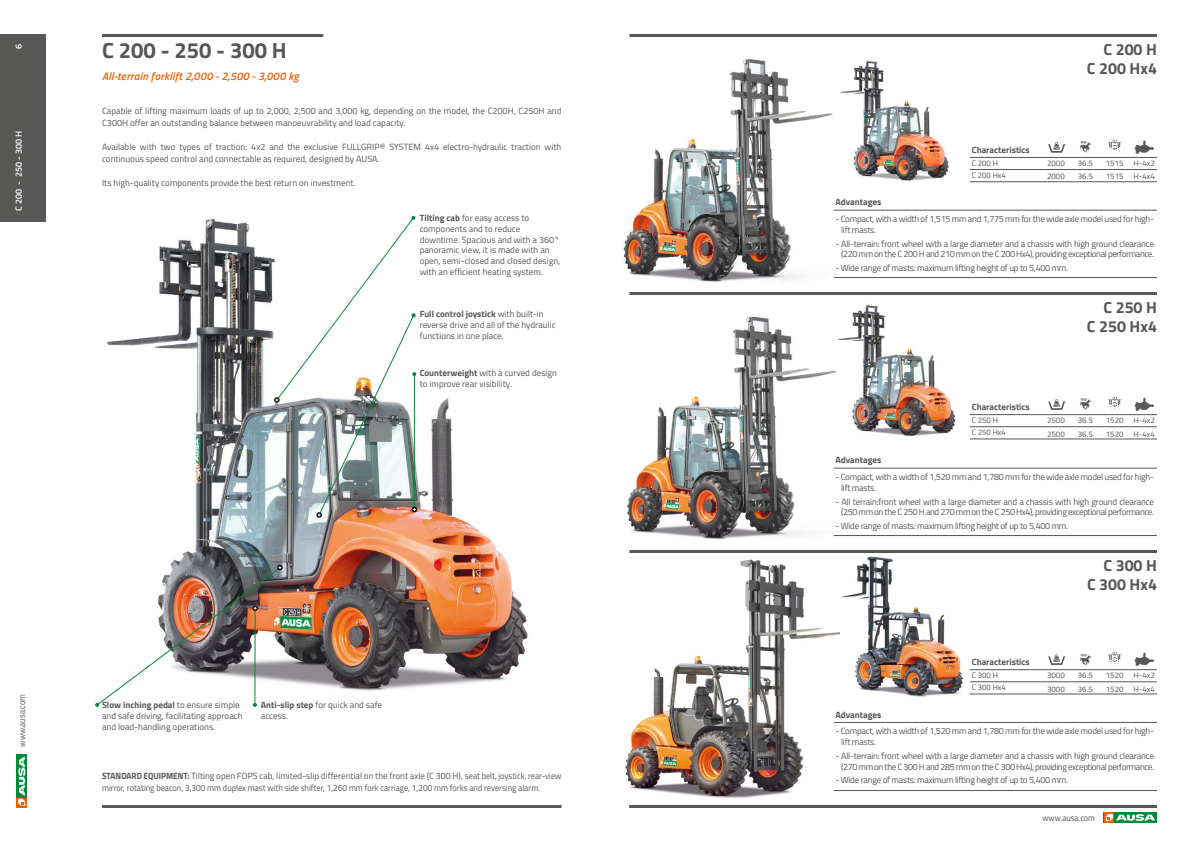
<style>
.page{position:relative;width:1191px;height:842px;background:#fff}
.page>*{position:absolute;margin:0;border:0;box-sizing:border-box;transform-origin:0 0}
.t1{font:700 22px "Titillium Web";color:#575756}
.t2{font:700 16px/19.2px "Titillium Web";color:#575756;text-align:right}
.t3{font:italic 600 11px "Titillium Web";letter-spacing:.02em;color:#eb6209}
.t4{font:9px/10.8px "Titillium Web";letter-spacing:-.005em;color:#575756}
.t5{font:9px/10.8px "Titillium Web";letter-spacing:-.025em;color:#575756;text-align:right}
.t6{font:9px/10.8px "Titillium Web";letter-spacing:-.03em;color:#575756}
.t7{font:700 9px "Titillium Web";color:#575756}
.t8{font:9px "Titillium Web";letter-spacing:-.005em;color:#575756;scale:.9 1}
.t9{font:600 9px "Titillium Web";color:#fff}
.t10{font:8px/13.2px "Titillium Web";color:#575756}
.s1{font-weight:700}
</style>
<div class="page">
<div style="left:1103px;top:812px;width:54px;height:11px;background:#008a3c"></div>
<svg style="left:1104px;top:812px;width:10px;height:11px"></svg>
<svg style="left:1105px;top:814px;width:50px;height:7px"></svg>
<hr style="left:102px;top:805px;width:459px;height:3px;background:#575756">
<svg style="left:16px;top:755px;width:1px;height:53px"></svg>
<div style="left:17px;top:797px;width:10px;height:11px;background:#eb6209"></div>
<div style="left:17px;top:755px;width:10px;height:42px;background:#008a3c"></div>
<svg style="left:18px;top:756px;width:8px;height:50px"></svg>
<div style="left:0;top:34px;width:45px;height:188px;background:#575756"></div>
<hr style="left:629px;top:34px;width:528px;height:3px;background:#575756">
<img style="left:623px;top:58px;width:210px;height:224px">
<img style="left:625px;top:559px;width:215px;height:239px">
<img style="left:842px;top:556px;width:129px;height:141px">
<img style="left:627px;top:316px;width:209px;height:223px">
<img style="left:107px;top:215px;width:421px;height:476px">
<hr style="left:629px;top:292px;width:528px;height:3px;background:#575756">
<hr style="left:102px;top:34px;width:221px;height:3px;background:#575756">
<hr style="left:629px;top:550px;width:528px;height:3px;background:#575756">
<img style="left:838px;top:304px;width:118px;height:132px">
<img style="left:840px;top:60px;width:109px;height:121px">
<img style="left:95px;top:565px;width:188px;height:142px">
<svg style="left:274px;top:216px;width:143px;height:302px"></svg>
<hr style="left:969px;top:169px;width:188px;height:1px;background:#575756">
<hr style="left:969px;top:181px;width:188px;height:1px;background:#575756">
<svg style="left:1048px;top:142px;width:17px;height:11px"></svg>
<svg style="left:1079px;top:141px;width:12px;height:12px"></svg>
<svg style="left:1135px;top:140px;width:18px;height:13px"></svg>
<svg style="left:1108px;top:140px;width:13px;height:43px"></svg>
<hr style="left:969px;top:157px;width:188px;height:1px;background:#575756">
<hr style="left:969px;top:426px;width:188px;height:1px;background:#575756">
<hr style="left:969px;top:438px;width:188px;height:1px;background:#575756">
<svg style="left:1048px;top:399px;width:17px;height:11px"></svg>
<svg style="left:1079px;top:398px;width:12px;height:12px"></svg>
<svg style="left:1135px;top:398px;width:18px;height:12px"></svg>
<svg style="left:1108px;top:397px;width:13px;height:43px"></svg>
<hr style="left:969px;top:414px;width:188px;height:1px;background:#575756">
<hr style="left:969px;top:681px;width:188px;height:1px;background:#575756">
<hr style="left:969px;top:693px;width:188px;height:1px;background:#575756">
<svg style="left:1048px;top:654px;width:17px;height:11px"></svg>
<svg style="left:1079px;top:654px;width:12px;height:12px"></svg>
<svg style="left:1135px;top:653px;width:18px;height:12px"></svg>
<svg style="left:1108px;top:652px;width:13px;height:43px"></svg>
<hr style="left:969px;top:669px;width:188px;height:1px;background:#575756">
<hr style="left:629px;top:805px;width:528px;height:3px;background:#575756">
<hr style="left:833px;top:210px;width:324px;height:1px;background:#575756">
<hr style="left:833px;top:468px;width:324px;height:1px;background:#575756">
<hr style="left:833px;top:722px;width:324px;height:1px;background:#575756">
<hr style="left:833px;top:277px;width:324px;height:1px;background:#575756">
<hr style="left:833px;top:535px;width:324px;height:1px;background:#575756">
<hr style="left:833px;top:790px;width:324px;height:1px;background:#575756">
<p class="t9" style="left:12px;top:49px;width:7px;rotate:-90deg">6</p>
<p class="t9" style="left:12px;top:211px;width:81px;rotate:-90deg">C 200 - 250 - 300 H</p>
<h1 class="t1" style="left:102px;top:34px;width:186px">C 200 - 250 - 300 H</h1>
<p class="t3" style="left:102px;top:67px;width:198px">All-terrain forklift 2,000 - 2,500 - 3,000 kg</p>
<p class="t4" style="left:102px;top:104px;width:461px;line-height:12px">Capable of lifting maximum loads of up to 2,000, 2,500 and 3,000 kg, depending on the model, the C200H, C250H and<br>C300H offer an outstanding balance between manoeuvrability and load capacity.</p>
<p class="t4" style="left:102px;top:140px;width:461px;line-height:12px">Available with two types of traction: 4x2 and the exclusive FULLGRIP® SYSTEM 4x4 electro-hydraulic traction with continuous speed control and connectable as required, designed by AUSA.</p>
<p class="t4" style="left:102px;top:177px;width:255px">Its high-quality components provide the best return on investment.</p>
<p class="t4" style="left:420px;top:212px;width:142px"><span class="s1">Tilting cab</span> for easy access to components and to reduce downtime. Spacious and with a 360° panoramic view, it is made with an open, semi-closed and closed design, with an efficient heating system.</p>
<p class="t4" style="left:420px;top:308px;width:137px"><span class="s1">Full control joystick</span> with built-in reverse drive and all of the hydraulic functions in one place.</p>
<p class="t4" style="left:420px;top:367px;width:139px"><span class="s1">Counterweight</span> with a curved design to improve rear visibility.</p>
<p class="t8" style="left:15px;top:747px;width:60px;rotate:-90deg">www.ausa.com</p>
<p class="t4" style="left:102px;top:699px;width:142px"><span class="s1">Slow inching pedal</span> to ensure simple and safe driving, facilitating approach and load-handling operations.</p>
<p class="t4" style="left:261px;top:699px;width:123px"><span class="s1">Anti-slip step</span> for quick and safe access.</p>
<p class="t4" style="left:102px;top:769px;width:461px;line-height:12px"><span class="s1">STANDARD EQUIPMENT:</span> Tilting open FOPS cab, limited-slip differential on the front axle (C 300 H), seat belt, joystick, rear-view mirror, rotating beacon, 3,300 mm duplex mast with side shifter, 1,260 mm fork carriage, 1,200 mm forks and reversing alarm.</p>
<p class="t7" style="left:971px;top:143px;width:60px">Characteristics</p>
<h2 class="t2" style="left:1087px;top:39px;width:71px">C 200 H<br>C 200 Hx4</h2>
<p class="t7" style="left:835px;top:195px;width:47px">Advantages</p>
<p class="t10" style="left:971px;top:157px;width:36px;line-height:12px">C 200 H<br>C 200 Hx4</p>
<p class="t10" style="left:1047px;top:156px;width:19px">2000<br>2000</p>
<p class="t10" style="left:1077px;top:156px;width:17px">36.5<br>36.5</p>
<p class="t10" style="left:1105px;top:156px;width:19px">1515<br>1515</p>
<p class="t10" style="left:1133px;top:156px;width:23px">H-4x2<br>H-4x4</p>
<p class="t6" style="left:841px;top:213px;width:314px;text-indent:-6px">- Compact, with a width of 1,515 mm and 1,775 mm for the wide axle model used for high&shy;lift masts.</p>
<p class="t5" style="left:835px;top:238px;width:320px">- All-terrain: front wheel with a large diameter and a chassis with high ground clearance (220 mm on the C 200 H and 210 mm on the C 200 Hx4), providing exceptional performance.</p>
<p class="t6" style="left:835px;top:262px;width:234px">- Wide range of masts: maximum lifting height of up to 5,400 mm.</p>
<p class="t7" style="left:971px;top:400px;width:60px">Characteristics</p>
<h2 class="t2" style="left:1087px;top:297px;width:71px">C 250 H<br>C 250 Hx4</h2>
<p class="t7" style="left:835px;top:453px;width:47px">Advantages</p>
<p class="t10" style="left:971px;top:414px;width:36px;line-height:12px">C 250 H<br>C 250 Hx4</p>
<p class="t10" style="left:1047px;top:414px;width:19px">2500<br>2500</p>
<p class="t10" style="left:1077px;top:414px;width:17px">36.5<br>36.5</p>
<p class="t10" style="left:1105px;top:414px;width:19px">1520<br>1520</p>
<p class="t10" style="left:1133px;top:414px;width:23px">H-4x2<br>H-4x4</p>
<p class="t6" style="left:841px;top:471px;width:314px;text-indent:-6px">- Compact, with a width of 1,520 mm and 1,780 mm for the wide axle model used for high&shy;lift masts.</p>
<p class="t5" style="left:835px;top:495px;width:320px">- All terrain:front wheel with a large diameter and a chassis with high ground clearance (250 mm on the C 250 H and 270 mm on the C 250 Hx4), providing exceptional performance.</p>
<p class="t6" style="left:835px;top:520px;width:234px">- Wide range of masts: maximum lifting height of up to 5,400 mm.</p>
<p class="t7" style="left:971px;top:655px;width:60px">Characteristics</p>
<h2 class="t2" style="left:1087px;top:555px;width:71px">C 300 H<br>C 300 Hx4</h2>
<p class="t7" style="left:835px;top:708px;width:47px">Advantages</p>
<p class="t10" style="left:971px;top:669px;width:36px;line-height:12px">C 300 H<br>C 300 Hx4</p>
<p class="t10" style="left:1047px;top:669px;width:19px">3000<br>3000</p>
<p class="t10" style="left:1077px;top:669px;width:17px">36.5<br>36.5</p>
<p class="t10" style="left:1105px;top:669px;width:19px">1520<br>1520</p>
<p class="t10" style="left:1133px;top:669px;width:23px">H-4x2<br>H-4x4</p>
<p class="t6" style="left:841px;top:725px;width:314px;text-indent:-6px">- Compact, with a width of 1,520 mm and 1,780 mm for the wide axle model used for high&shy;lift masts.</p>
<p class="t5" style="left:835px;top:750px;width:320px">- All-terrain: front wheel with a large diameter and a chassis with high ground clearance (270 mm on the C 300 H and 285 mm on the C 300 Hx4), providing exceptional performance.</p>
<p class="t6" style="left:835px;top:774px;width:234px">- Wide range of masts: maximum lifting height of up to 5,400 mm.</p>
<p class="t8" style="left:1042px;top:811px;width:60px">www.ausa.com</p>
</div>
